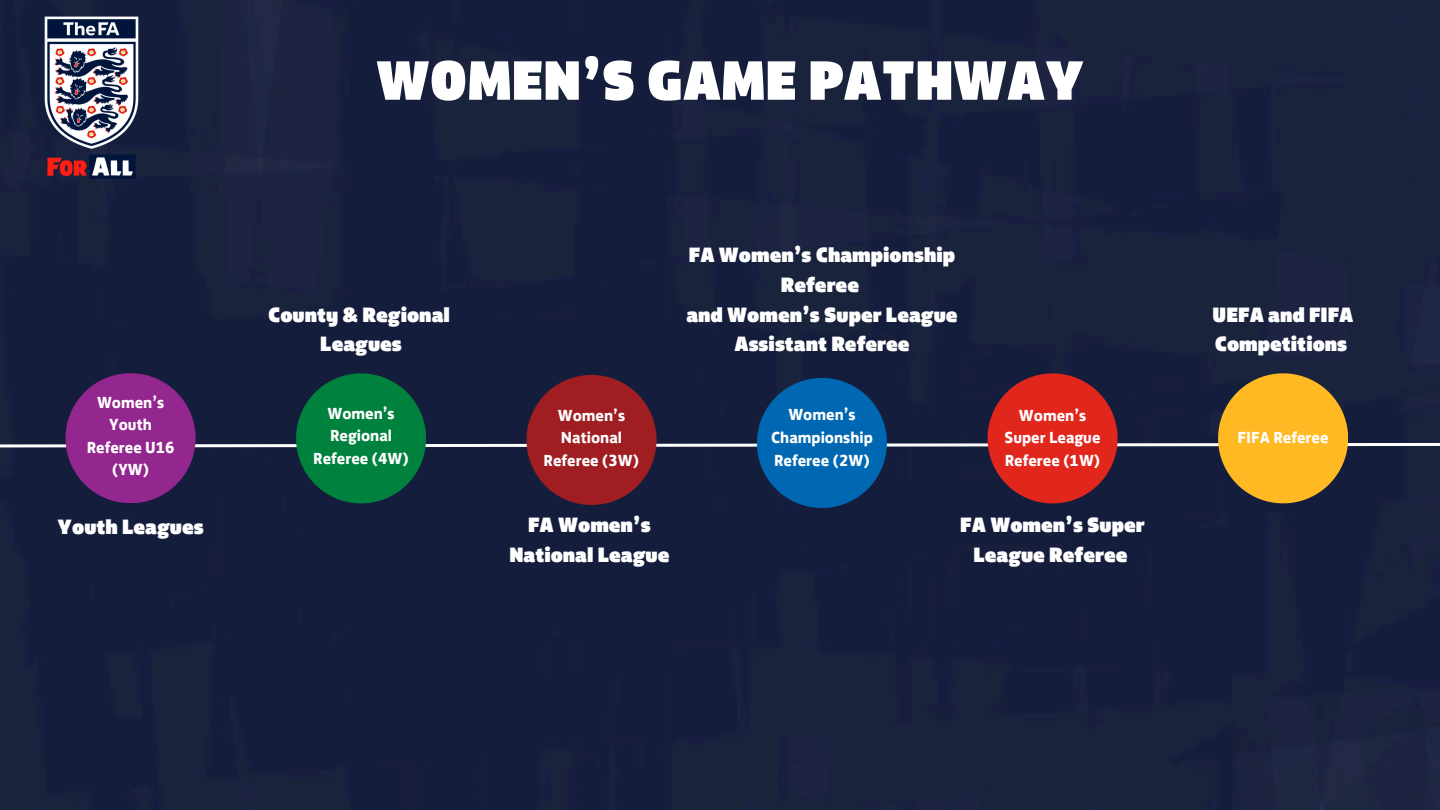
<style>
.page{position:relative;width:1440px;height:810px;background:#fff}
.page>*{position:absolute;margin:0;border:0;box-sizing:border-box;transform-origin:0 0}
.t1{font:57px "FS Jack Poster";color:#fff}
.t2{font:21.3px/29.7px "FS Jack Poster";color:#fff;text-align:center}
.t3{font:700 16.5px/22.5px "FS Jack";color:#fff;text-align:center}
</style>
<div class="page">
<img style="left:0;top:0;width:1440px;height:810px">
<svg style="left:0;top:373px;width:1440px;height:135px;background:#453746"></svg>
<img style="left:28px;top:0;width:126px;height:198px">
<p class="t3" style="left:87px;top:391px;width:89px">Women’s<br>Youth<br>Referee U16 (YW)</p>
<p class="t2" style="left:58px;top:512px;width:148px">Youth Leagues</p>
<p class="t1" style="left:376px;top:43px;width:709px">WOMEN’S GAME PATHWAY</p>
<p class="t2" style="left:268px;top:299px;width:183px">County &amp; Regional<br>Leagues</p>
<p class="t2" style="left:686px;top:240px;width:273px">FA Women’s Championship<br>Referee<br>and Women’s Super League<br>Assistant Referee</p>
<p class="t3" style="left:313px;top:402px;width:97px">Women’s<br>Regional<br>Referee (4W)</p>
<h1 class="t3" style="left:544px;top:404px;width:97px">Women’s<br>National<br>Referee (3W)</h1>
<h2 class="t3" style="left:771px;top:404px;width:103px">Women’s<br>Championship<br>Referee (2W)</h2>
<h2 class="t3" style="left:1005px;top:404px;width:97px">Women’s<br>Super League<br>Referee (1W)</h2>
<p class="t2" style="left:509px;top:510px;width:162px">FA Women’s<br>National League</p>
<p class="t2" style="left:960px;top:510px;width:186px">FA Women’s Super<br>League Referee</p>
<p class="t2" style="left:1213px;top:299px;width:142px;text-align:left">UEFA and FIFA<br>Competitions</p>
<h2 class="t3" style="left:1238px;top:426px;width:92px">FIFA Referee</h2>
</div>
